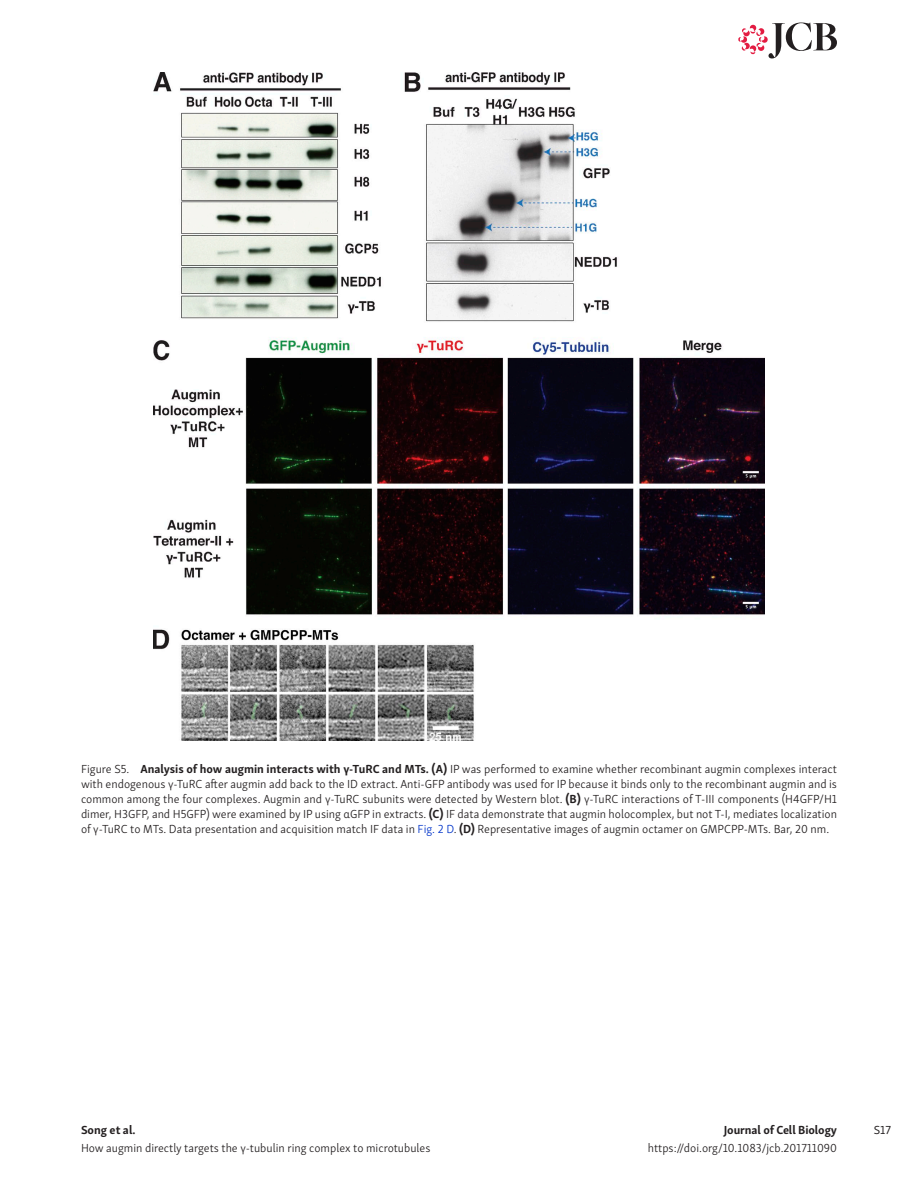
<style>
.page{position:relative;width:918px;height:1188px;background:#fff}
.page>*{position:absolute;margin:0;border:0;box-sizing:border-box;transform-origin:0 0}
.t1{font:300 12px/15px "Skolar Sans PE";color:#231f20;text-align:justify}
.t2{font:700 12px "Skolar Sans PE";letter-spacing:-.005em;color:#231f20}
.t3{font:12px "Skolar Sans PE";color:#231f20}
.s1{font-weight:700}
.s2{color:#0034c9}
</style>
<div class="page">
<svg style="left:738px;top:23px;width:99px;height:35px"></svg>
<img style="left:153px;top:72px;width:612px;height:668px">
<p class="t1" style="left:81px;top:761px;width:758px">Figure S5. <span class="s1">Analysis of how augmin interacts with γ-TuRC and MTs. (A)</span> IP was performed to examine whether recombinant augmin complexes interact with endogenous γ-TuRC after augmin add back to the ID extract. Anti-GFP antibody was used for IP because it binds only to the recombinant augmin and is common among the four complexes. Augmin and γ-TuRC subunits were detected by Western blot. <span class="s1">(B)</span> γ-TuRC interactions of T-III components (H4GFP/H1 dimer, H3GFP, and H5GFP) were examined by IP using αGFP in extracts. <span class="s1">(C)</span> IF data demonstrate that augmin holocomplex, but not T-I, mediates localization of γ-TuRC to MTs. Data presentation and acquisition match IF data in <span class="s2">Fig. 2 D</span>. <span class="s1">(D)</span> Representative images of augmin octamer on GMPCPP-MTs. Bar, 20 nm.</p>
<p class="t2" style="left:81px;top:1120px;width:56px">Song et al.</p>
<p class="t1" style="left:81px;top:1140px;width:351px">How augmin directly targets the γ-tubulin ring complex to microtubules</p>
<p class="t2" style="left:724px;top:1120px;width:115px">Journal of Cell Biology</p>
<p class="t1" style="left:648px;top:1140px;width:191px">https://doi.org/10.1083/jcb.201711090</p>
<p class="t3" style="left:874px;top:1121px;width:19px">S17</p>
</div>
